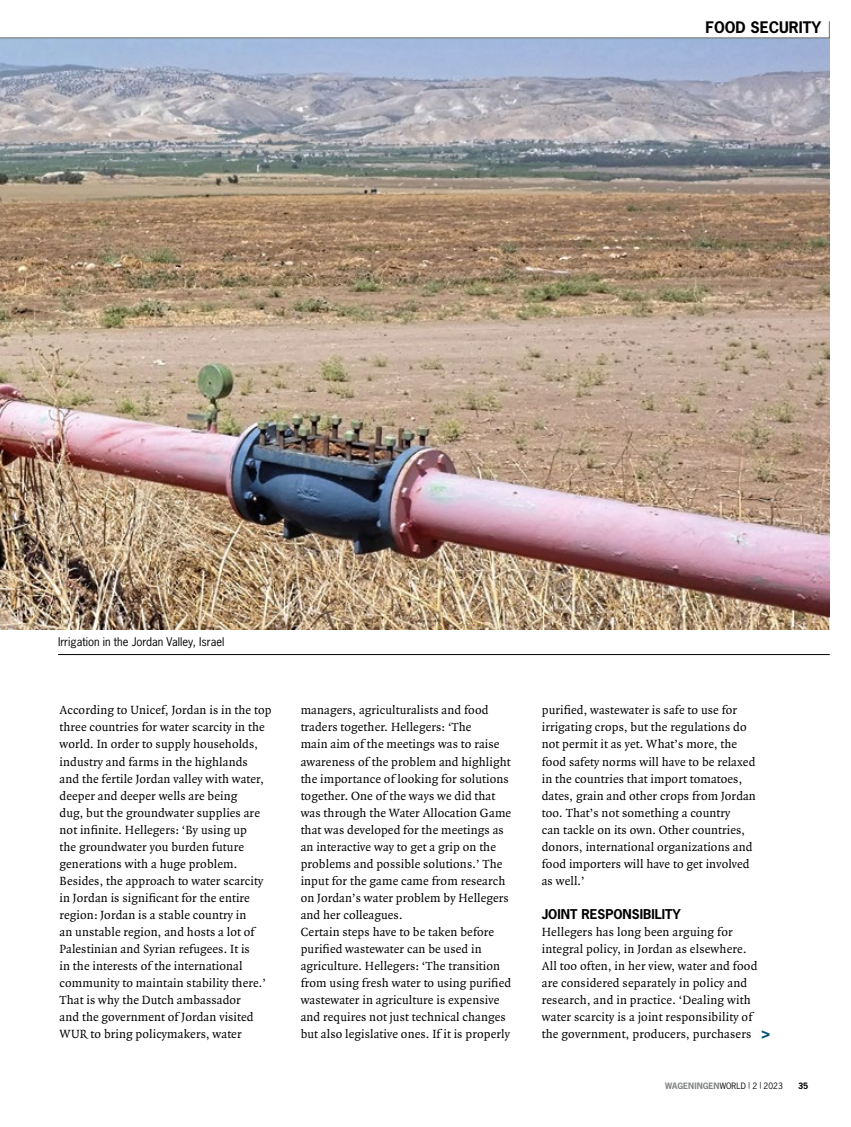
<style>
.page{position:relative;width:851px;height:1127px;background:#fff}
.page>*{position:absolute;margin:0;border:0;box-sizing:border-box;transform-origin:0 0}
.t1{font:700 18px "News Gothic Std";color:#005276}
.t2{font:700 15px "News Gothic Std";color:#000}
.Body_UK_P_niet_afbreken{font:12.75px/17px "Quadraat OT";letter-spacing:.01em;color:#000}
.Tussenkop_H2{font:700 12.75px "News Gothic Std";color:#000}
.Bijschrift_lijn_onder_P{font:11.25px "News Gothic Std";color:#000}
.t3{font:700 8.25px "News Gothic Std";letter-spacing:.01em;color:#818383}
.t4{font:700 8.25px "News Gothic Std";color:#000}
.s1{font-weight:400;color:#000}
</style>
<div class="page">
<img style="left:0;top:39px;width:829px;height:590px">
<hr style="left:58px;top:654px;width:771px;height:1px;background:#000">
<svg style="left:0;top:21px;width:830px;height:18px"></svg>
<p class="t2" style="left:705px;top:17px;width:117px">FOOD SECURITY</p>
<p class="Bijschrift_lijn_onder_P" style="left:58px;top:635px;width:168px">Irrigation in the Jordan Valley, Israel</p>
<p class="Body_UK_P_niet_afbreken" style="left:60px;top:702px;width:213px">According to Unicef, Jordan is in the top three countries for water scarcity in the world. In order to supply households, industry and farms in the highlands<br>and the fertile Jordan valley with water, deeper and deeper wells are being<br>dug, but the groundwater supplies are not infinite. Hellegers: ‘By using up<br>the groundwater you burden future generations with a huge problem.<br>Besides, the approach to water scarcity in Jordan is significant for the entire region: Jordan is a stable country in<br>an unstable region, and hosts a lot of Palestinian and Syrian refugees. It is<br>in the interests of the international community to maintain stability there.’</p>
<p class="Body_UK_P_niet_afbreken" style="left:60px;top:991px;width:195px">That is why the Dutch ambassador and the government of Jordan visited<br>WUR to bring policymakers, water</p>
<p class="Body_UK_P_niet_afbreken" style="left:300px;top:702px;width:212px">managers, agriculturalists and food traders together. Hellegers: ‘The<br>main aim of the meetings was to raise awareness of the problem and highlight the importance of looking for solutions together. One of the ways we did that was through the Water Allocation Game that was developed for the meetings as an interactive way to get a grip on the problems and possible solutions.’ The input for the game came from research on Jordan’s water problem by Hellegers and her colleagues.</p>
<p class="Body_UK_P_niet_afbreken" style="left:300px;top:923px;width:212px">Certain steps have to be taken before purified wastewater can be used in agriculture. Hellegers: ‘The transition from using fresh water to using purified wastewater in agriculture is expensive and requires not just technical changes but also legislative ones. If it is properly</p>
<p class="Body_UK_P_niet_afbreken" style="left:541px;top:702px;width:215px">purified, wastewater is safe to use for irrigating crops, but the regulations do not permit it as yet. What’s more, the food safety norms will have to be relaxed in the countries that import tomatoes, dates, grain and other crops from Jordan too. That’s not something a country<br>can tackle on its own. Other countries, donors, international organizations and food importers will have to get involved as well.’</p>
<h2 class="Tussenkop_H2" style="left:541px;top:905px;width:140px">JOINT RESPONSIBILITY</h2>
<p class="Body_UK_P_niet_afbreken" style="left:541px;top:923px;width:217px">Hellegers has long been arguing for integral policy, in Jordan as elsewhere.<br>All too often, in her view, water and food are considered separately in policy and research, and in practice. ‘Dealing with water scarcity is a joint responsibility of the government, producers, purchasers</p>
<p class="t1" style="left:760px;top:1020px;width:12px">&gt;</p>
<p class="t3" style="left:665px;top:1080px;width:119px">WAGENINGEN<span class="s1">WORLD</span> <sup>|</sup> <span class="s1">2</span> <sup>|</sup> <span class="s1">2023</span></p>
<p class="t4" style="left:798px;top:1080px;width:12px">35</p>
</div>
